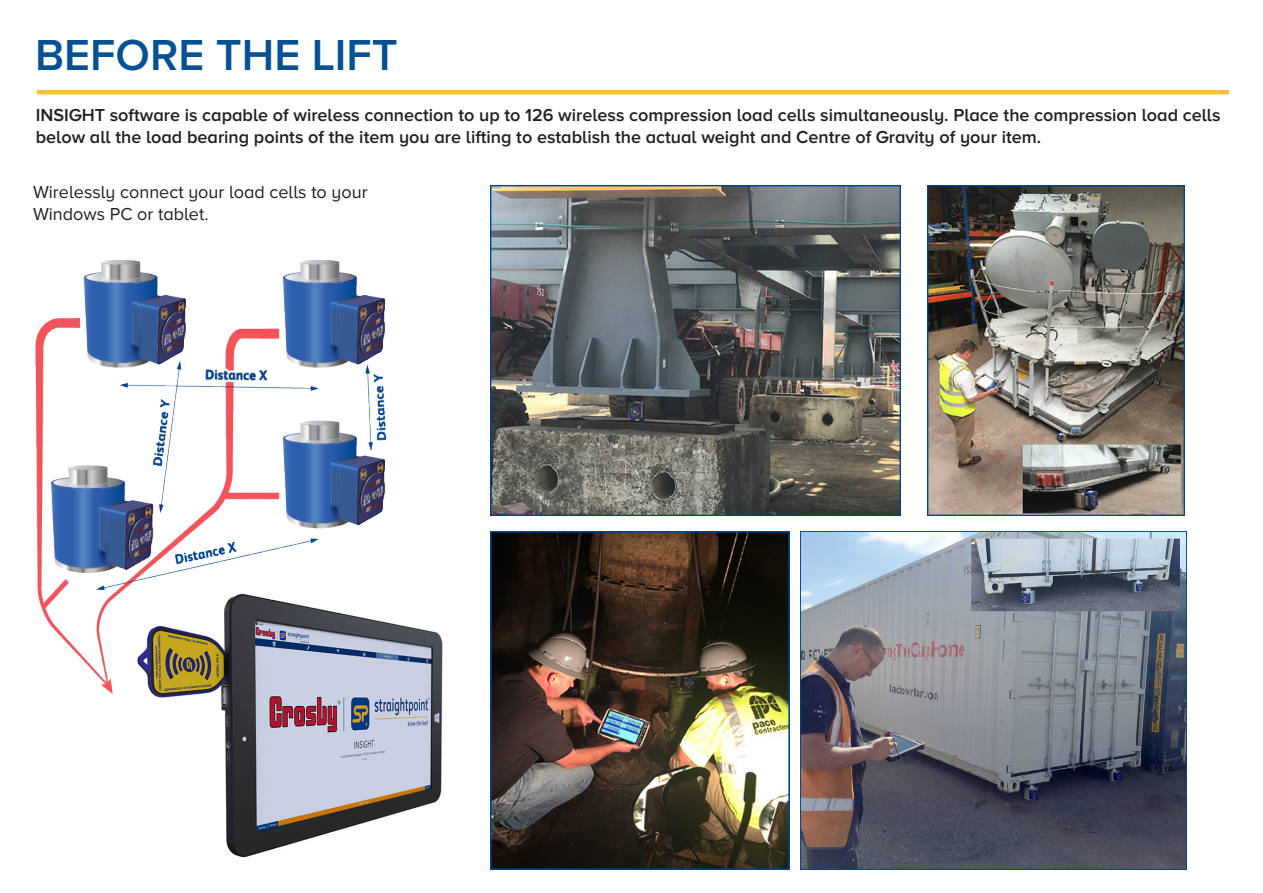
<style>
.page{position:relative;width:1263px;height:893px;background:#fff}
.page>*{position:absolute;margin:0;border:0;box-sizing:border-box;transform-origin:0 0}
.t1{font:600 45px "Proxima Nova A";color:#065193}
.t2{font:600 18px/21.6px "Proxima Nova A";color:#231f20}
.t3{font:18px/21.6px "Proxima Nova A";color:#231f20}
</style>
<div class="page">
<div style="left:37px;top:90px;width:1192px;height:5px;background:#fec139"></div>
<img style="left:927px;top:185px;width:258px;height:331px">
<img style="left:490px;top:185px;width:410px;height:331px">
<img style="left:35px;top:260px;width:352px;height:433px">
<img style="left:137px;top:588px;width:306px;height:270px">
<img style="left:490px;top:531px;width:299px;height:339px">
<img style="left:801px;top:531px;width:385px;height:339px">
<p class="t1" style="left:35px;top:29px;width:364px">BEFORE THE LIFT</p>
<p class="t2" style="left:36px;top:104px;width:1186px">INSIGHT software is capable of wireless connection to up to 126 wireless compression load cells simultaneously. Place the compression load cells below all the load bearing points of the item you are lifting to establish the actual weight and Centre of Gravity of your item.</p>
<p class="t3" style="left:33px;top:181px;width:336px">Wirelessly connect your load cells to your<br>Windows PC or tablet.</p>
</div>
